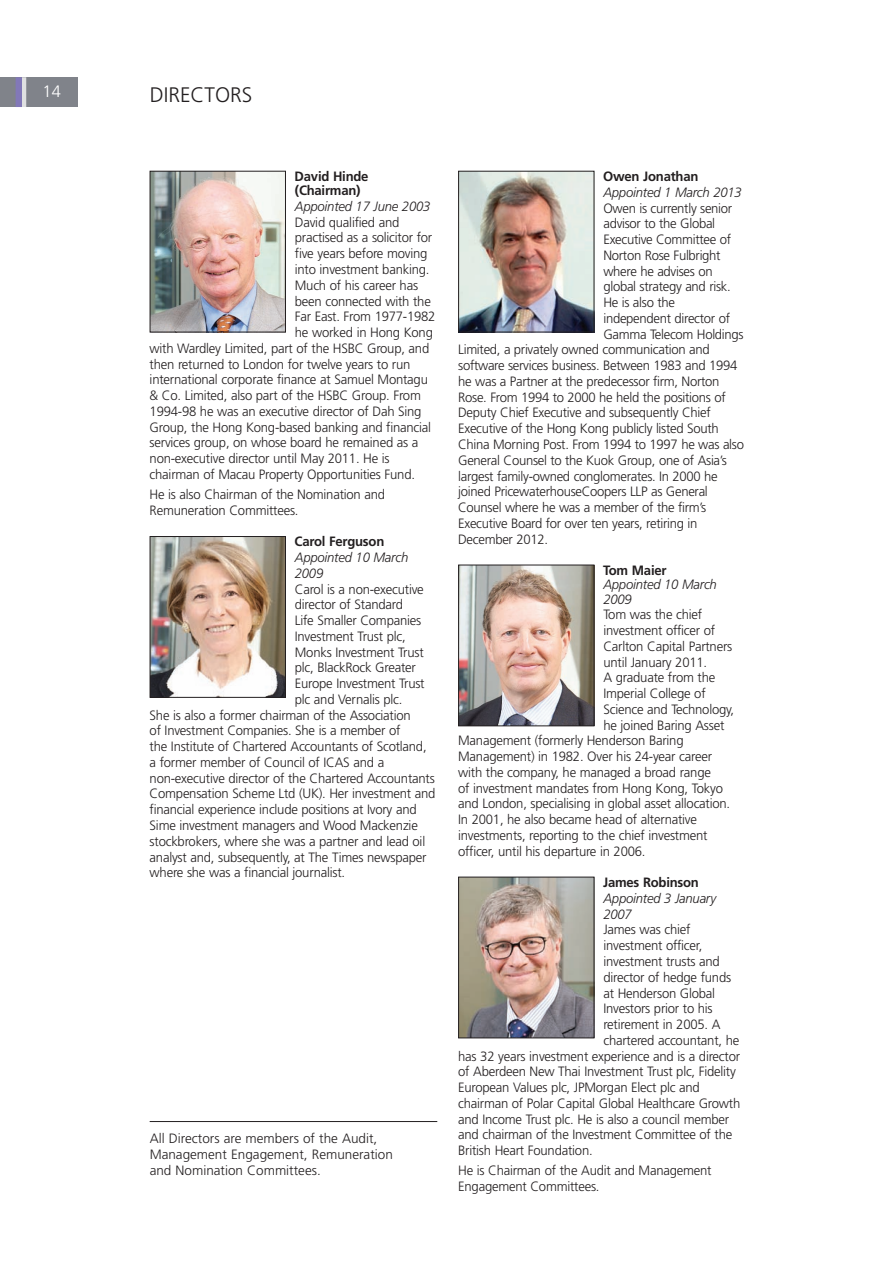
<style>
.page{position:relative;width:894px;height:1263px;background:#fff}
.page>*{position:absolute;margin:0;border:0;box-sizing:border-box;transform-origin:0 0}
.t1{font:300 21px "Frutiger";color:#231f20}
.t2{font:300 16.5px "Frutiger";color:#fff}
.t3{font:300 13.5px/15.8px "Frutiger";letter-spacing:-.015em;color:#231f20}
.t4{font:italic 300 13.5px/14.2px "Frutiger";letter-spacing:-.015em;color:#231f20}
.t5{font:700 13.5px/14.2px "Frutiger";letter-spacing:-.015em;color:#231f20}
.s1{font-weight:700;font-style:normal}
</style>
<div class="page">
<div style="left:0;top:77px;width:77px;height:30px;background:#80838a"></div>
<hr style="left:22px;top:77px;width:4px;height:30px;background:#dfe0e1">
<div style="left:16px;top:77px;width:6px;height:30px;background:#8278b8"></div>
<img style="left:152px;top:538px;width:132px;height:158px">
<div style="left:150px;top:536px;width:136px;height:162px;border:1px solid #231f20"></div>
<img style="left:460px;top:567px;width:132px;height:157px">
<div style="left:458px;top:565px;width:136px;height:161px;border:1px solid #231f20"></div>
<img style="left:460px;top:879px;width:132px;height:157px">
<div style="left:458px;top:877px;width:136px;height:161px;border:1px solid #231f20"></div>
<img style="left:152px;top:173px;width:132px;height:157px">
<div style="left:150px;top:171px;width:136px;height:161px;border:1px solid #231f20"></div>
<img style="left:460px;top:173px;width:132px;height:157px">
<div style="left:458px;top:171px;width:136px;height:161px;border:1px solid #231f20"></div>
<hr style="left:150px;top:1121px;width:287px;height:1px;background:#231f20">
<p class="t2" style="left:43px;top:84px;width:20px">14</p>
<p class="t1" style="left:150px;top:86px;width:104px">DIRECTORS</p>
<p class="t5" style="left:294px;top:170px;width:75px">David Hinde (Chairman)</p>
<p class="t4" style="left:295px;top:200px;width:137px">Appointed 17 June 2003</p>
<p class="t3" style="left:295px;top:215px;width:106px">David qualified and</p>
<p class="t3" style="left:295px;top:231px;width:139px">practised as a solicitor for</p>
<p class="t3" style="left:295px;top:247px;width:134px">five years before moving</p>
<p class="t3" style="left:295px;top:262px;width:136px">into investment banking.</p>
<p class="t3" style="left:295px;top:278px;width:125px">Much of his career has</p>
<p class="t3" style="left:295px;top:294px;width:137px">been connected with the</p>
<p class="t3" style="left:295px;top:310px;width:142px">Far East. From 1977-1982</p>
<p class="t3" style="left:295px;top:325px;width:139px">he worked in Hong Kong</p>
<p class="t3" style="left:150px;top:341px;width:281px">with Wardley Limited, part of the HSBC Group, and</p>
<p class="t3" style="left:150px;top:357px;width:262px">then returned to London for twelve years to run</p>
<p class="t3" style="left:150px;top:373px;width:280px">international corporate finance at Samuel Montagu</p>
<p class="t3" style="left:150px;top:388px;width:273px">&amp; Co. Limited, also part of the HSBC Group. From</p>
<p class="t3" style="left:150px;top:404px;width:273px">1994-98 he was an executive director of Dah Sing</p>
<p class="t3" style="left:150px;top:420px;width:283px">Group, the Hong Kong-based banking and financial</p>
<p class="t3" style="left:150px;top:436px;width:270px">services group, on whose board he remained as a</p>
<p class="t3" style="left:150px;top:451px;width:241px">non-executive director until May 2011. He is</p>
<p class="t3" style="left:150px;top:467px;width:267px">chairman of Macau Property Opportunities Fund.</p>
<p class="t3" style="left:150px;top:487px;width:237px">He is also Chairman of the Nomination and<br>Remuneration Committees.</p>
<p class="t5" style="left:294px;top:535px;width:91px">Carol Ferguson</p>
<p class="t4" style="left:295px;top:551px;width:115px">Appointed 10 March</p>
<p class="t4" style="left:295px;top:567px;width:30px">2009</p>
<p class="t3" style="left:295px;top:582px;width:130px">Carol is a non-executive</p>
<p class="t3" style="left:295px;top:598px;width:110px">director of Standard</p>
<p class="t3" style="left:295px;top:614px;width:128px">Life Smaller Companies</p>
<p class="t3" style="left:295px;top:629px;width:112px">Investment Trust plc,</p>
<p class="t3" style="left:295px;top:645px;width:130px">Monks Investment Trust</p>
<p class="t3" style="left:295px;top:661px;width:122px">plc, BlackRock Greater</p>
<p class="t3" style="left:295px;top:677px;width:131px">Europe Investment Trust</p>
<p class="t3" style="left:295px;top:692px;width:109px">plc and Vernalis plc.</p>
<p class="t3" style="left:150px;top:708px;width:262px">She is also a former chairman of the Association</p>
<p class="t3" style="left:150px;top:724px;width:252px">of Investment Companies. She is a member of</p>
<p class="t3" style="left:150px;top:740px;width:278px">the Institute of Chartered Accountants of Scotland,</p>
<p class="t3" style="left:150px;top:755px;width:236px">a former member of Council of ICAS and a</p>
<p class="t3" style="left:150px;top:771px;width:286px">non-executive director of the Chartered Accountants</p>
<p class="t3" style="left:150px;top:787px;width:287px">Compensation Scheme Ltd (UK). Her investment and</p>
<p class="t3" style="left:150px;top:803px;width:268px">financial experience include positions at Ivory and</p>
<p class="t3" style="left:150px;top:818px;width:269px">Sime investment managers and Wood Mackenzie</p>
<p class="t3" style="left:150px;top:834px;width:277px">stockbrokers, where she was a partner and lead oil</p>
<p class="t3" style="left:150px;top:850px;width:278px">analyst and, subsequently, at The Times newspaper</p>
<p class="t3" style="left:150px;top:866px;width:197px">where she was a financial journalist.</p>
<p class="t3" style="left:150px;top:1131px;width:245px">All Directors are members of the Audit,<br>Management Engagement, Remuneration and Nomination Committees.</p>
<p class="t5" style="left:603px;top:170px;width:97px">Owen Jonathan</p>
<p class="t4" style="left:603px;top:186px;width:140px">Appointed 1 March 2013</p>
<p class="t3" style="left:603px;top:201px;width:130px">Owen is currently senior</p>
<p class="t3" style="left:603px;top:217px;width:113px">advisor to the Global</p>
<p class="t3" style="left:603px;top:233px;width:129px">Executive Committee of</p>
<p class="t3" style="left:603px;top:248px;width:119px">Norton Rose Fulbright</p>
<p class="t3" style="left:603px;top:264px;width:111px">where he advises on</p>
<p class="t3" style="left:603px;top:280px;width:129px">global strategy and risk.</p>
<p class="t3" style="left:603px;top:296px;width:73px">He is also the</p>
<p class="t3" style="left:603px;top:311px;width:128px">independent director of</p>
<p class="t3" style="left:603px;top:327px;width:142px">Gamma Telecom Holdings</p>
<p class="t3" style="left:458px;top:343px;width:253px">Limited, a privately owned communication and</p>
<p class="t3" style="left:458px;top:359px;width:281px">software services business. Between 1983 and 1994</p>
<p class="t3" style="left:458px;top:374px;width:263px">he was a Partner at the predecessor firm, Norton</p>
<p class="t3" style="left:458px;top:390px;width:269px">Rose. From 1994 to 2000 he held the positions of</p>
<p class="t3" style="left:458px;top:406px;width:254px">Deputy Chief Executive and subsequently Chief</p>
<p class="t3" style="left:458px;top:422px;width:262px">Executive of the Hong Kong publicly listed South</p>
<p class="t3" style="left:458px;top:437px;width:287px">China Morning Post. From 1994 to 1997 he was also</p>
<p class="t3" style="left:458px;top:453px;width:270px">General Counsel to the Kuok Group, one of Asia’s</p>
<p class="t3" style="left:458px;top:469px;width:261px">largest family-owned conglomerates. In 2000 he</p>
<p class="t3" style="left:458px;top:485px;width:251px">joined PricewaterhouseCoopers LLP as General</p>
<p class="t3" style="left:458px;top:500px;width:249px">Counsel where he was a member of the firm’s</p>
<p class="t3" style="left:458px;top:516px;width:240px">Executive Board for over ten years, retiring in</p>
<p class="t3" style="left:458px;top:532px;width:91px">December 2012.</p>
<p class="t4" style="left:603px;top:564px;width:115px"><span class="s1">Tom Maier<br></span>Appointed 10 March<br>2009</p>
<p class="t3" style="left:603px;top:608px;width:100px">Tom was the chief</p>
<p class="t3" style="left:603px;top:623px;width:113px">investment officer of</p>
<p class="t3" style="left:603px;top:639px;width:130px">Carlton Capital Partners</p>
<p class="t3" style="left:603px;top:655px;width:105px">until January 2011.</p>
<p class="t3" style="left:603px;top:671px;width:113px">A graduate from the</p>
<p class="t3" style="left:603px;top:686px;width:104px">Imperial College of</p>
<p class="t3" style="left:603px;top:702px;width:132px">Science and Technology,</p>
<p class="t3" style="left:603px;top:718px;width:122px">he joined Baring Asset</p>
<p class="t3" style="left:458px;top:734px;width:227px">Management (formerly Henderson Baring</p>
<p class="t3" style="left:458px;top:750px;width:255px">Management) in 1982. Over his 24-year career</p>
<p class="t3" style="left:458px;top:765px;width:254px">with the company, he managed a broad range</p>
<p class="t3" style="left:458px;top:781px;width:266px">of investment mandates from Hong Kong, Tokyo</p>
<p class="t3" style="left:458px;top:797px;width:273px">and London, specialising in global asset allocation.</p>
<p class="t3" style="left:458px;top:813px;width:240px">In 2001, he also became head of alternative</p>
<p class="t3" style="left:458px;top:828px;width:251px">investments, reporting to the chief investment</p>
<p class="t3" style="left:458px;top:844px;width:189px">officer, until his departure in 2006.</p>
<p class="t5" style="left:603px;top:876px;width:97px">James Robinson</p>
<p class="t4" style="left:603px;top:892px;width:114px">Appointed 3 January</p>
<p class="t4" style="left:603px;top:908px;width:30px">2007</p>
<p class="t3" style="left:603px;top:923px;width:89px">James was chief</p>
<p class="t3" style="left:603px;top:939px;width:100px">investment officer,</p>
<p class="t3" style="left:603px;top:954px;width:118px">investment trusts and</p>
<p class="t3" style="left:603px;top:970px;width:129px">director of hedge funds</p>
<p class="t3" style="left:603px;top:986px;width:113px">at Henderson Global</p>
<p class="t3" style="left:603px;top:1002px;width:111px">Investors prior to his</p>
<p class="t3" style="left:603px;top:1017px;width:118px">retirement in 2005. A</p>
<p class="t3" style="left:603px;top:1033px;width:137px">chartered accountant, he</p>
<p class="t3" style="left:458px;top:1049px;width:283px">has 32 years investment experience and is a director</p>
<p class="t3" style="left:458px;top:1065px;width:279px">of Aberdeen New Thai Investment Trust plc, Fidelity</p>
<p class="t3" style="left:458px;top:1080px;width:243px">European Values plc, JPMorgan Elect plc and</p>
<p class="t3" style="left:458px;top:1096px;width:283px">chairman of Polar Capital Global Healthcare Growth</p>
<p class="t3" style="left:458px;top:1112px;width:272px">and Income Trust plc. He is also a council member</p>
<p class="t3" style="left:458px;top:1128px;width:275px">and chairman of the Investment Committee of the</p>
<p class="t3" style="left:458px;top:1143px;width:136px">British Heart Foundation.</p>
<p class="t3" style="left:458px;top:1164px;width:255px">He is Chairman of the Audit and Management<br>Engagement Committees.</p>
</div>
